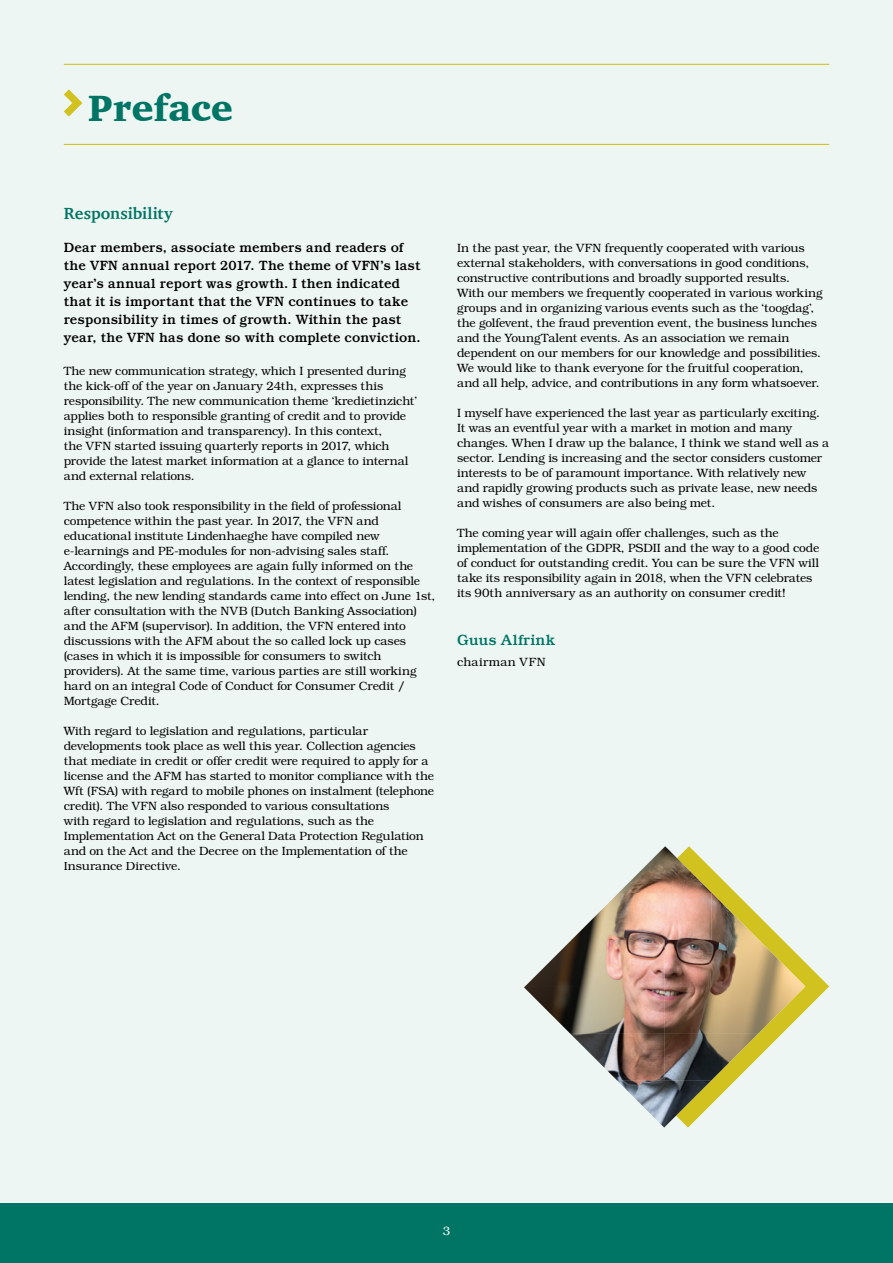
<style>
.page{position:relative;width:893px;height:1263px;background:#edf6f3}
.page>*{position:absolute;margin:0;border:0;box-sizing:border-box;transform-origin:0 0}
.t1{font:900 37.5px "Charter";color:#007565}
.t2{font:700 16.5px "Charter";color:#007565}
.t3{font:500 15px "Bookman Std";letter-spacing:.015em;color:#007565}
.t4{font:500 13.5px/18px "Bookman Std";letter-spacing:.015em;color:#000}
.t5{font:300 12px/15px "Bookman Std";letter-spacing:-.01em;color:#000}
.t6{font:300 12px "Bookman Std";letter-spacing:.035em;color:#000}
.t7{font:300 12px "Bookman Std";color:#fff}
</style>
<div class="page">
<div style="left:0;top:1203px;width:893px;height:60px;background:#007565"></div>
<svg style="left:64px;top:89px;width:18px;height:28px"></svg>
<hr style="left:64px;top:64px;width:765px;height:1px;background:#d1c21f">
<hr style="left:64px;top:144px;width:765px;height:1px;background:#d1c21f">
<svg style="left:805px;top:962px;width:24px;height:49px"></svg>
<svg style="left:711px;top:869px;width:72px;height:236px"></svg>
<img style="left:618px;top:846px;width:94px;height:47px">
<img style="left:571px;top:893px;width:188px;height:47px">
<img style="left:524px;top:940px;width:281px;height:94px">
<img style="left:570px;top:1034px;width:188px;height:47px">
<img style="left:618px;top:1081px;width:93px;height:46px">
<h1 class="t1" style="left:88px;top:85px;width:146px">Preface</h1>
<h2 class="t2" style="left:64px;top:199px;width:110px">Responsibility</h2>
<p class="t4" style="left:64px;top:239px;width:358px">Dear members, associate members and readers of the VFN annual report 2017. The theme of VFN’s last year’s annual report was growth. I then indicated that it is important that the VFN continues to take responsibility in times of growth. Within the past year, the VFN has done so with complete conviction.</p>
<p class="t5" style="left:64px;top:364px;width:355px">The new communication strategy, which I presented during the kick-off of the year on January 24th, expresses this responsibility. The new communication theme ‘kredietinzicht’ applies both to responsible granting of credit and to provide insight (information and transparency). In this context,<br>the VFN started issuing quarterly reports in 2017, which provide the latest market information at a glance to internal and external relations.</p>
<p class="t5" style="left:64px;top:499px;width:373px">The VFN also took responsibility in the field of professional competence within the past year. In 2017, the VFN and educational institute Lindenhaeghe have compiled new e-learnings and PE-modules for non-advising sales staff.<br>Accordingly, these employees are again fully informed on the latest legislation and regulations. In the context of responsible lending, the new lending standards came into effect on June 1st, after consultation with the NVB (Dutch Banking Association) and the AFM (supervisor). In addition, the VFN entered into discussions with the AFM about the so called lock up cases (cases in which it is impossible for consumers to switch providers). At the same time, various parties are still working hard on an integral Code of Conduct for Consumer Credit / Mortgage Credit.</p>
<p class="t5" style="left:64px;top:724px;width:372px">With regard to legislation and regulations, particular developments took place as well this year. Collection agencies that mediate in credit or offer credit were required to apply for a license and the AFM has started to monitor compliance with the Wft (FSA) with regard to mobile phones on instalment (telephone credit). The VFN also responded to various consultations<br>with regard to legislation and regulations, such as the Implementation Act on the General Data Protection Regulation and on the Act and the Decree on the Implementation of the Insurance Directive.</p>
<p class="t5" style="left:457px;top:241px;width:367px">In the past year, the VFN frequently cooperated with various external stakeholders, with conversations in good conditions, constructive contributions and broadly supported results.<br>With our members we frequently cooperated in various working groups and in organizing various events such as the ‘toogdag’, the golfevent, the fraud prevention event, the business lunches and the YoungTalent events. As an association we remain dependent on our members for our knowledge and possibilities.<br>We would like to thank everyone for the fruitful cooperation, and all help, advice, and contributions in any form whatsoever.</p>
<p class="t5" style="left:457px;top:406px;width:373px">I myself have experienced the last year as particularly exciting.<br>It was an eventful year with a market in motion and many changes. When I draw up the balance, I think we stand well as a sector. Lending is increasing and the sector considers customer interests to be of paramount importance. With relatively new and rapidly growing products such as private lease, new needs and wishes of consumers are also being met.</p>
<p class="t5" style="left:457px;top:526px;width:364px">The coming year will again offer challenges, such as the implementation of the GDPR, PSDII and the way to a good code of conduct for outstanding credit. You can be sure the VFN will take its responsibility again in 2018, when the VFN celebrates its 90th anniversary as an authority on consumer credit!</p>
<p class="t3" style="left:457px;top:631px;width:100px">Guus Alfrink</p>
<p class="t6" style="left:457px;top:655px;width:90px">chairman VFN</p>
<p class="t7" style="left:443px;top:1224px;width:9px">3</p>
</div>
